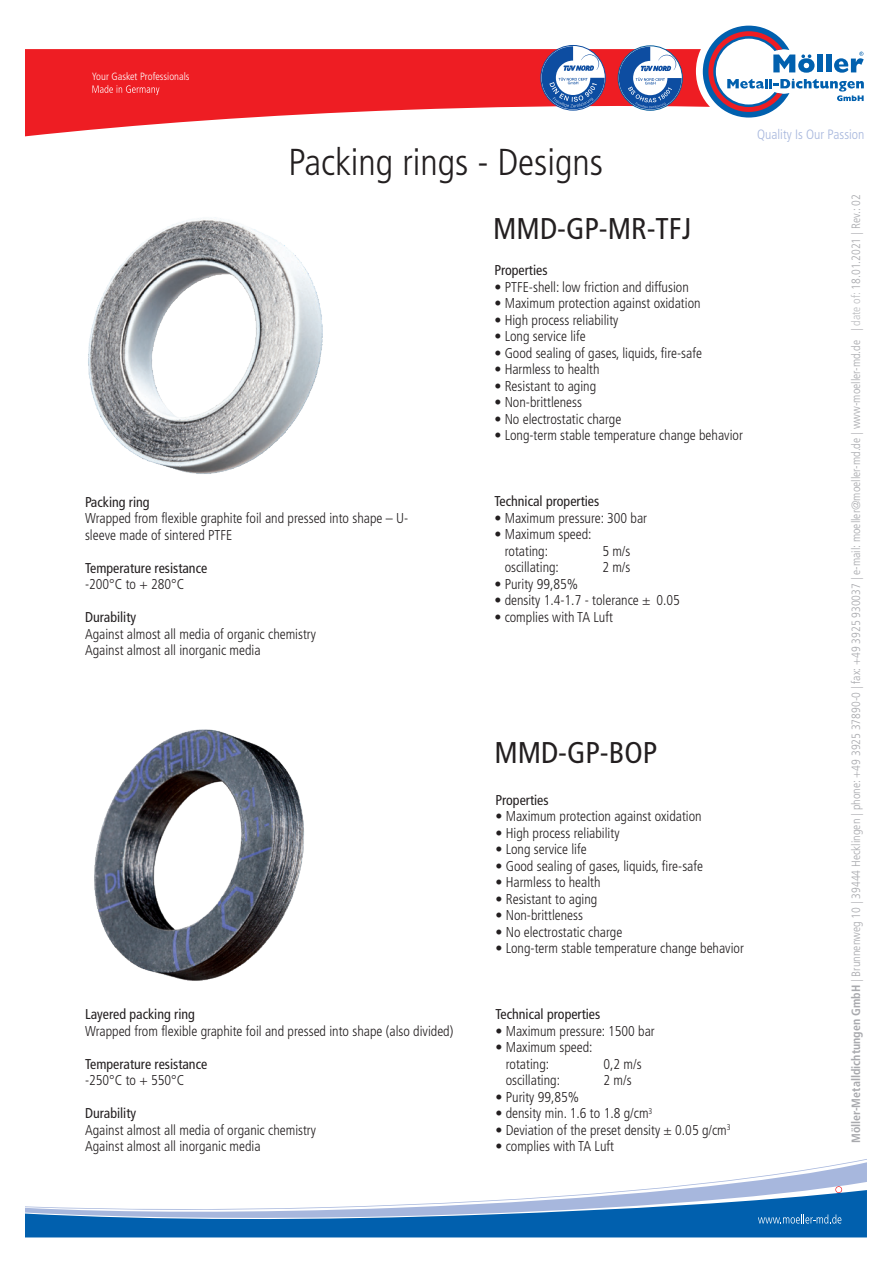
<style>
.page{position:relative;width:893px;height:1263px;background:#fff}
.page>*{position:absolute;margin:0;border:0;box-sizing:border-box;transform-origin:0 0}
.t1{font:300 condensed 37.5px "Frutiger LT Std";color:#231f20}
.t2{font:condensed 30px "Frutiger LT Std";color:#231f20}
.t3{font:300 condensed 14.25px/16.5px "Frutiger LT Std";color:#231f20}
.t4{font:condensed 14.25px "Frutiger LT Std";color:#231f20}
.t5{font:300 condensed 13.5px "Frutiger LT Std";color:#a7b7dd}
.t6{font:300 condensed 12px "Frutiger LT Std";color:#a8a9ad}
.t7{font:300 condensed 10.5px "Frutiger LT Std";color:#fff}
.s1{font-weight:700}
.s2{color:#bcbdc0}
</style>
<div class="page">
<svg style="left:26px;top:49px;width:670px;height:87px;fill:#ee1d23"></svg>
<svg style="left:92px;top:85px;width:67px;height:10px"></svg>
<svg style="left:696px;top:26px;width:168px;height:92px"></svg>
<svg style="left:619px;top:47px;width:63px;height:62px"></svg>
<svg style="left:542px;top:46px;width:63px;height:63px"></svg>
<svg style="left:26px;top:1159px;width:841px;height:78px"></svg>
<img style="left:88px;top:217px;width:235px;height:257px">
<img style="left:94px;top:729px;width:210px;height:252px">
<p class="t7" style="left:92px;top:70px;width:99px">Your Gasket Professionals</p>
<h1 class="t1" style="left:288px;top:141px;width:316px">Packing rings - Designs</h1>
<h2 class="t2" style="left:493px;top:211px;width:199px">MMD-GP-MR-TFJ</h2>
<p class="t4" style="left:85px;top:493px;width:66px">Packing ring</p>
<p class="t3" style="left:85px;top:510px;width:325px">Wrapped from flexible graphite foil and pressed into shape – U&shy;sleeve made of sintered PTFE</p>
<p class="t4" style="left:85px;top:559px;width:124px">Temperature resistance</p>
<p class="t3" style="left:85px;top:576px;width:101px">-200°C to + 280°C</p>
<p class="t4" style="left:85px;top:609px;width:53px">Durability</p>
<p class="t3" style="left:85px;top:626px;width:232px">Against almost all media of organic chemistry<br>Against almost all inorganic media</p>
<p class="t4" style="left:85px;top:1006px;width:111px">Layered packing ring</p>
<p class="t3" style="left:85px;top:1022px;width:370px">Wrapped from flexible graphite foil and pressed into shape (also divided)</p>
<p class="t4" style="left:85px;top:1055px;width:124px">Temperature resistance</p>
<p class="t3" style="left:85px;top:1072px;width:101px">-250°C to + 550°C</p>
<p class="t4" style="left:85px;top:1105px;width:53px">Durability</p>
<p class="t3" style="left:85px;top:1121px;width:232px">Against almost all media of organic chemistry<br>Against almost all inorganic media</p>
<p class="t4" style="left:494px;top:262px;width:55px">Properties</p>
<p class="t3" style="left:494px;top:279px;width:196px">• PTFE-shell: low friction and diffusion</p>
<p class="t3" style="left:494px;top:295px;width:208px">• Maximum protection against oxidation</p>
<p class="t3" style="left:494px;top:312px;width:126px">• High process reliability</p>
<p class="t3" style="left:494px;top:328px;width:93px">• Long service life</p>
<p class="t3" style="left:494px;top:345px;width:209px">• Good sealing of gases, liquids, fire-safe</p>
<p class="t3" style="left:494px;top:361px;width:107px">• Harmless to health</p>
<p class="t3" style="left:494px;top:378px;width:103px">• Resistant to aging</p>
<p class="t3" style="left:494px;top:394px;width:89px">• Non-brittleness</p>
<p class="t3" style="left:494px;top:411px;width:128px">• No electrostatic charge</p>
<p class="t3" style="left:494px;top:427px;width:250px">• Long-term stable temperature change behavior</p>
<p class="t4" style="left:494px;top:493px;width:106px">Technical properties</p>
<p class="t3" style="left:494px;top:510px;width:154px">• Maximum pressure: 300 bar</p>
<p class="t3" style="left:505px;top:526px;width:88px;text-indent:-10px">• Maximum speed: rotating:</p>
<p class="t3" style="left:602px;top:543px;width:30px">5 m/s</p>
<p class="t3" style="left:505px;top:559px;width:56px">oscillating:</p>
<p class="t3" style="left:602px;top:559px;width:30px">2 m/s</p>
<p class="t3" style="left:494px;top:576px;width:85px">• Purity 99,85%</p>
<p class="t3" style="left:494px;top:592px;width:187px">• density 1.4-1.7 - tolerance ± 0.05</p>
<p class="t3" style="left:494px;top:609px;width:120px">• complies with TA Luft</p>
<h2 class="t2" style="left:494px;top:735px;width:164px">MMD-GP-BOP</h2>
<p class="t4" style="left:495px;top:792px;width:55px">Properties</p>
<p class="t3" style="left:495px;top:808px;width:208px">• Maximum protection against oxidation</p>
<p class="t3" style="left:495px;top:825px;width:126px">• High process reliability</p>
<p class="t3" style="left:495px;top:841px;width:93px">• Long service life</p>
<p class="t3" style="left:495px;top:858px;width:209px">• Good sealing of gases, liquids, fire-safe</p>
<p class="t3" style="left:495px;top:874px;width:107px">• Harmless to health</p>
<p class="t3" style="left:495px;top:891px;width:103px">• Resistant to aging</p>
<p class="t3" style="left:495px;top:907px;width:89px">• Non-brittleness</p>
<p class="t3" style="left:495px;top:924px;width:128px">• No electrostatic charge</p>
<p class="t3" style="left:495px;top:940px;width:250px">• Long-term stable temperature change behavior</p>
<p class="t4" style="left:495px;top:1006px;width:106px">Technical properties</p>
<p class="t3" style="left:495px;top:1023px;width:161px">• Maximum pressure: 1500 bar</p>
<p class="t3" style="left:506px;top:1039px;width:88px;text-indent:-10px">• Maximum speed: rotating:</p>
<p class="t3" style="left:603px;top:1056px;width:40px">0,2 m/s</p>
<p class="t3" style="left:506px;top:1072px;width:56px">oscillating:</p>
<p class="t3" style="left:603px;top:1072px;width:30px">2 m/s</p>
<p class="t3" style="left:495px;top:1089px;width:85px">• Purity 99,85%</p>
<p class="t3" style="left:495px;top:1105px;width:159px">• density min. 1.6 to 1.8 g/cm<sup>3</sup></p>
<p class="t3" style="left:495px;top:1122px;width:237px">• Deviation of the preset density ± 0.05 g/cm<sup>3</sup></p>
<p class="t3" style="left:495px;top:1138px;width:120px">• complies with TA Luft</p>
<p class="t5" style="left:757px;top:126px;width:109px">Quality Is Our Passion</p>
<p class="t6" style="left:849px;top:1143px;width:950px;rotate:-90deg"><span class="s1">Möller-Metalldichtungen GmbH</span> | Brunnenweg 10 | 39444 Hecklingen | phone: +49 3925 37890-0 | fax: +49 3925 930037 | e-mail: moeller@moeller-md.de | www-moeller-md.de | <span class="s2">date of:</span> 18.01.2021 | Rev.: 02</p>
</div>
